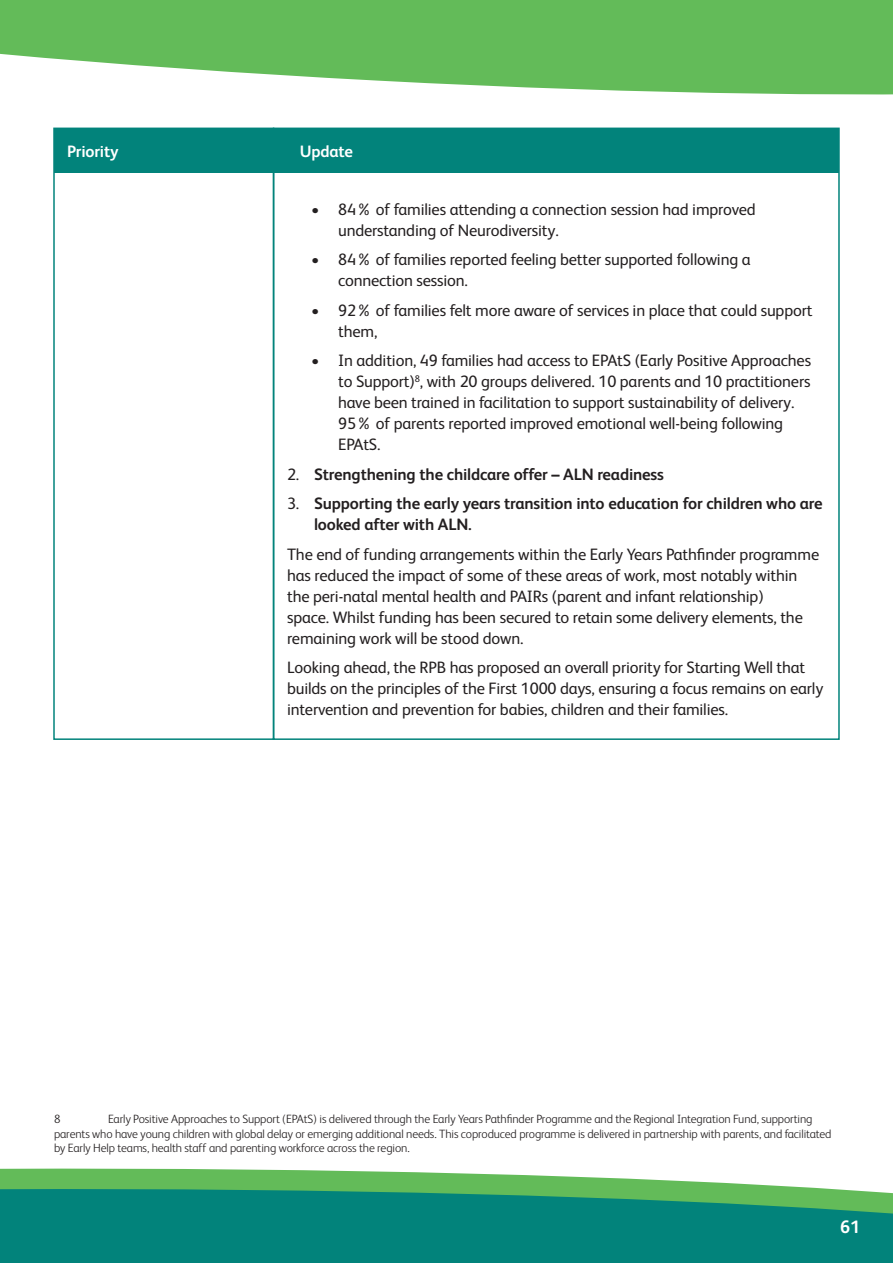
<style>
.page{position:relative;width:893px;height:1263px;background:#fff}
.page>*{position:absolute;margin:0;border:0;box-sizing:border-box;transform-origin:0 0}
.t1{font:700 18px "FS Albert";color:#fff}
.Body{font:16.5px/21px "FS Albert";letter-spacing:-.01em;color:#231f20}
.Body-2{font:700 16.5px/21px "FS Albert";letter-spacing:-.01em;color:#231f20}
.Body-3{font:700 16.5px "FS Albert";letter-spacing:-.01em;color:#fff}
.Footnote{font:300 12px/14.4px "FS Albert";letter-spacing:-.01em;color:#231f20}
.s1{font-weight:400}
</style>
<div class="page">
<div style="left:53px;top:128px;width:221px;height:612px;border:2px solid #02837b"></div>
<div style="left:54px;top:129px;width:219px;height:44px;background:#02837b"></div>
<div style="left:274px;top:129px;width:565px;height:44px;background:#02837b"></div>
<svg style="left:0;top:0;width:893px;height:95px;background:#7ac571"></svg>
<svg style="left:0;top:1168px;width:780px;height:18px;fill:#63bb59"></svg>
<svg style="left:0;top:1186px;width:893px;height:77px;background:#0f8a77"></svg>
<p class="Body-3" style="left:67px;top:140px;width:53px">Priority</p>
<p class="Body-3" style="left:300px;top:140px;width:55px">Update</p>
<p class="Body" style="left:338px;top:198px;width:419px;text-indent:-27px">• 84% of families attending a connection session had improved understanding of Neurodiversity.</p>
<p class="Body" style="left:338px;top:248px;width:414px;text-indent:-27px">• 84% of families reported feeling better supported following a connection session.</p>
<p class="Body" style="left:338px;top:299px;width:476px;text-indent:-27px">• 92% of families felt more aware of services in place that could support them,</p>
<p class="Body" style="left:338px;top:349px;width:475px;text-indent:-27px">• In addition, 49 families had access to EPAtS (Early Positive Approaches to Support)<sup>8</sup>, with 20 groups delivered. 10 parents and 10 practitioners have been trained in facilitation to support sustainability of delivery.<br>95% of parents reported improved emotional well-being following EPAtS.</p>
<p class="Body-2" style="left:287px;top:463px;width:378px"><span class="s1">2.</span> Strengthening the childcare offer – ALN readiness</p>
<p class="Body-2" style="left:314px;top:493px;width:510px;text-indent:-27px"><span class="s1">3.</span> Supporting the early years transition into education for children who are looked after with ALN.</p>
<p class="Body" style="left:287px;top:543px;width:534px">The end of funding arrangements within the Early Years Pathfinder programme has reduced the impact of some of these areas of work, most notably within the peri-natal mental health and PAIRs (parent and infant relationship)<br>space. Whilst funding has been secured to retain some delivery elements, the remaining work will be stood down.</p>
<p class="Body" style="left:287px;top:656px;width:538px">Looking ahead, the RPB has proposed an overall priority for Starting Well that builds on the principles of the First 1000 days, ensuring a focus remains on early intervention and prevention for babies, children and their families.</p>
<p class="Footnote" style="left:54px;top:1111px;width:779px;text-indent:54px">Early Positive Approaches to Support (EPAtS) is delivered through the Early Years Pathfinder Programme and the Regional Integration Fund, supporting parents who have young children with global delay or emerging additional needs. This coproduced programme is delivered in partnership with parents, and facilitated by Early Help teams, health staff and parenting workforce across the region.</p>
<p class="Footnote" style="left:54px;top:1111px;width:8px">8</p>
<p class="t1" style="left:840px;top:1215px;width:22px">61</p>
</div>
